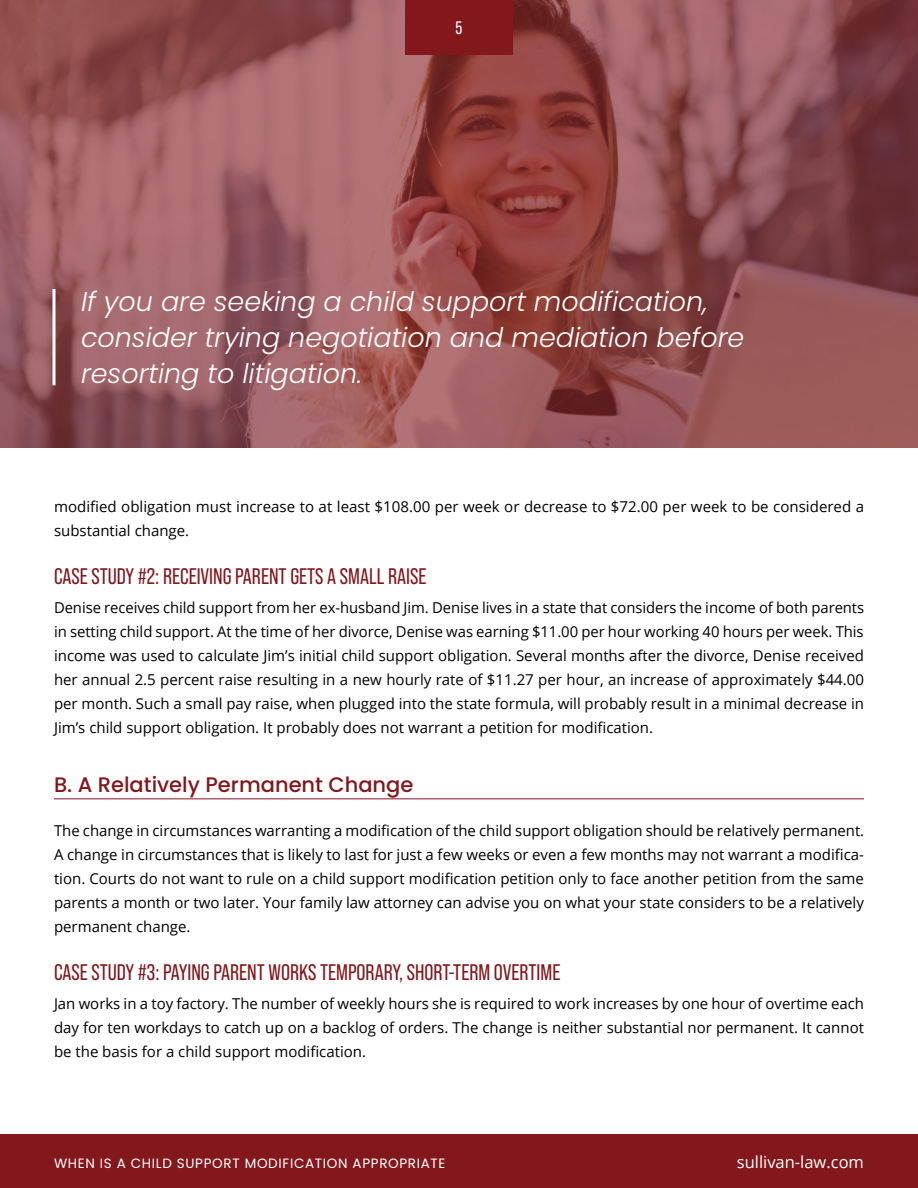
<style>
.page{position:relative;width:918px;height:1188px;background:#fff}
.page>*{position:absolute;margin:0;border:0;box-sizing:border-box;transform-origin:0 0}
.PQ2_-_Pull_Quote_2{font:italic 300 27px/36px "Poppins";color:#fff}
.H2_-_Heading_2{font:22.5px "Bebas Neue Pro";color:#82171c}
.H6_-_Poppins_Heading{font:500 21px "Poppins";color:#82171c}
.t1{font:18px "Bebas Neue Pro";color:#fff}
.t2{font:16.5px "Open Sans";color:#fff}
.P1_-_Basic_Paragraph{font:15px/24px "Open Sans";color:#000;text-align:justify}
.t3{font:13.5px "Poppins";letter-spacing:.05em;color:#fff}
</style>
<div class="page">
<svg style="left:0;top:0;width:918px;height:448px;background:#955456"></svg>
<svg style="left:52px;top:289px;width:4px;height:96px"></svg>
<div style="left:405px;top:0;width:108px;height:54px;background:#82171c"></div>
<div style="left:0;top:1134px;width:918px;height:54px;background:#82171c"></div>
<hr style="left:54px;top:799px;width:810px;height:1px;background:#82171c">
<p class="t1" style="left:456px;top:18px;width:8px">5</p>
<p class="PQ2_-_Pull_Quote_2" style="left:81px;top:283px;width:665px">If you are seeking a child support modification, consider trying negotiation and mediation before resorting to litigation.</p>
<p class="P1_-_Basic_Paragraph" style="left:54px;top:495px;width:812px">modified obligation must increase to at least $108.00 per week or decrease to $72.00 per week to be considered a substantial change.</p>
<p class="H2_-_Heading_2" style="left:54px;top:564px;width:374px">CASE STUDY #2: RECEIVING PARENT GETS A SMALL RAISE</p>
<p class="P1_-_Basic_Paragraph" style="left:54px;top:595px;width:812px">Denise receives child support from her ex-husband Jim. Denise lives in a state that considers the income of both parents in setting child support. At the time of her divorce, Denise was earning $11.00 per hour working 40 hours per week. This income was used to calculate Jim’s initial child support obligation. Several months after the divorce, Denise received her annual 2.5 percent raise resulting in a new hourly rate of $11.27 per hour, an increase of approximately $44.00 per month. Such a small pay raise, when plugged into the state formula, will probably result in a minimal decrease in Jim’s child support obligation. It probably does not warrant a petition for modification.</p>
<p class="H6_-_Poppins_Heading" style="left:54px;top:772px;width:361px">B. A Relatively Permanent Change</p>
<p class="P1_-_Basic_Paragraph" style="left:54px;top:818px;width:812px">The change in circumstances warranting a modification of the child support obligation should be relatively permanent.<br>A change in circumstances that is likely to last for just a few weeks or even a few months may not warrant a modifica&shy;tion. Courts do not want to rule on a child support modification petition only to face another petition from the same parents a month or two later. Your family law attorney can advise you on what your state considers to be a relatively permanent change.</p>
<p class="H2_-_Heading_2" style="left:54px;top:960px;width:508px">CASE STUDY #3: PAYING PARENT WORKS TEMPORARY, SHORT-TERM OVERTIME</p>
<p class="P1_-_Basic_Paragraph" style="left:54px;top:991px;width:812px">Jan works in a toy factory. The number of weekly hours she is required to work increases by one hour of overtime each day for ten workdays to catch up on a backlog of orders. The change is neither substantial nor permanent. It cannot be the basis for a child support modification.</p>
<p class="t3" style="left:54px;top:1156px;width:393px">WHEN IS A CHILD SUPPORT MODIFICATION APPROPRIATE</p>
<p class="t2" style="left:737px;top:1151px;width:129px">sullivan-law.com</p>
</div>
